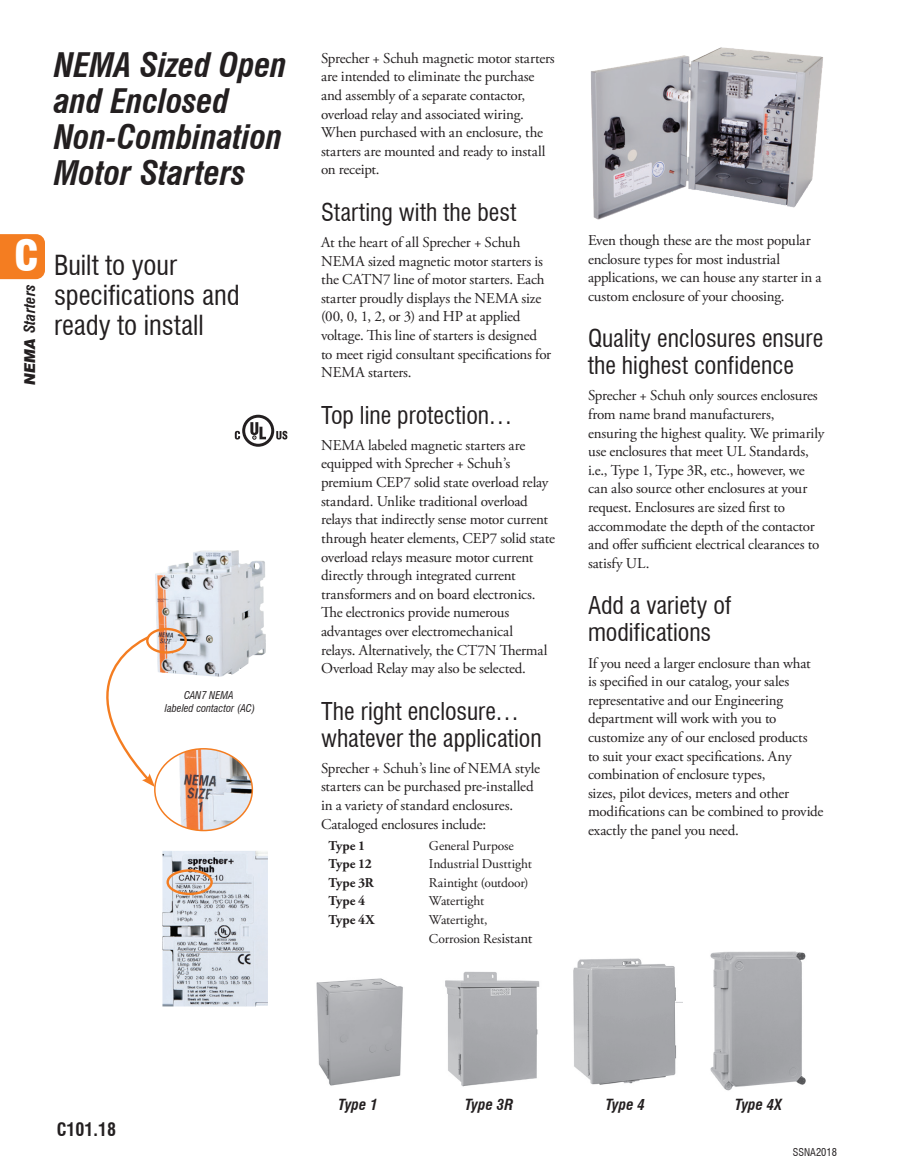
<style>
.page{position:relative;width:918px;height:1175px;background:#fff}
.page>*{position:absolute;margin:0;border:0;box-sizing:border-box;transform-origin:0 0}
.t1{font:900 condensed 42px "Swiss 721 BT";color:#fff}
.t2{font:italic 700 condensed 33px/36px "Swiss 721 BT";letter-spacing:-.005em;color:#231f20}
.t3{font:condensed 27px/30px "Swiss 721 BT";color:#231f20}
.t4{font:condensed 24px/27px "Swiss 721 BT";color:#231f20}
.t5{font:700 condensed 18px "Swiss 721 BT";color:#231f20}
.t6{font:15px/18.6px "Adobe Garamond Pro";letter-spacing:-.01em;color:#231f20}
.t7{font:italic 700 condensed 15px "Swiss 721 BT";color:#231f20}
.t8{font:13.5px/18.6px "Adobe Garamond Pro";letter-spacing:-.01em;color:#231f20}
.t9{font:700 13.5px "Adobe Garamond Pro";letter-spacing:-.01em;color:#231f20}
.t10{font:italic condensed 10.5px/12.6px "Swiss 721 BT";color:#231f20;text-align:center}
.t11{font:condensed 10.5px "Swiss 721 BT";color:#231f20}
.s1{font-weight:900;font-stretch:normal}
.s2{font-size:15px}
</style>
<div class="page">
<div style="left:0;top:234px;width:45px;height:45px;background:#f47d21"></div>
<img style="left:316px;top:978px;width:87px;height:108px">
<img style="left:445px;top:971px;width:95px;height:116px">
<img style="left:573px;top:958px;width:110px;height:127px">
<img style="left:710px;top:951px;width:96px;height:140px">
<svg style="left:148px;top:550px;width:118px;height:127px"></svg>
<img style="left:190px;top:550px;width:47px;height:16px">
<img style="left:162px;top:851px;width:106px;height:155px">
<img style="left:179px;top:748px;width:73px;height:82px">
<div style="left:154px;top:748px;width:99px;height:83px;border:2px solid #f47d21;border-radius:50%"></div>
<div style="left:146px;top:628px;width:41px;height:25px;border:2px solid #f47d21;border-radius:50%"></div>
<svg style="left:106px;top:635px;width:49px;height:152px"></svg>
<div style="left:166px;top:869px;width:47px;height:26px;border:2px solid #f47d21;border-radius:50%"></div>
<svg style="left:235px;top:415px;width:52px;height:32px"></svg>
<img style="left:591px;top:47px;width:232px;height:173px">
<h2 class="t2" style="left:54px;top:47px;width:234px">NEMA Sized Open and Enclosed<br>Non-Combination<br>Motor Starters</h2>
<h1 class="t1" style="left:14px;top:230px;width:27px">C</h1>
<p class="t7" style="left:21px;top:385px;width:102px;rotate:-90deg"><span class="s1">NEMA</span> Starters</p>
<h3 class="t3" style="left:54px;top:250px;width:187px">Built to your specifications and ready to install</h3>
<p class="t10" style="left:165px;top:689px;width:92px">CAN7 NEMA<br>labeled contactor (AC)</p>
<p class="t6" style="left:321px;top:49px;width:235px">Sprecher + Schuh magnetic motor starters are intended to eliminate the purchase and assembly of a separate contactor, overload relay and associated wiring.<br>When purchased with an enclosure, the starters are mounted and ready to install on receipt.</p>
<h3 class="t4" style="left:321px;top:199px;width:197px">Starting with the best</h3>
<p class="t6" style="left:321px;top:233px;width:232px">At the heart of all Sprecher + Schuh NEMA sized magnetic motor starters is the CATN7 line of motor starters. Each starter proudly displays the NEMA size (00, 0, 1, 2, or 3) and HP at applied voltage. This line of starters is designed to meet rigid consultant specifications for NEMA starters.</p>
<h3 class="t4" style="left:321px;top:401px;width:193px">Top line protection…</h3>
<p class="t6" style="left:321px;top:436px;width:236px">NEMA labeled magnetic starters are equipped with Sprecher + Schuh’s premium CEP7 solid state overload relay standard. Unlike traditional overload relays that indirectly sense motor current through heater elements, CEP7 solid state overload relays measure motor current directly through integrated current transformers and on board electronics.<br>The electronics provide numerous advantages over electromechanical<br>relays. Alternatively, the CT7N Thermal Overload Relay may also be selected.</p>
<h3 class="t4" style="left:321px;top:697px;width:222px">The right enclosure… whatever the application</h3>
<p class="t6" style="left:321px;top:759px;width:221px">Sprecher + Schuh’s line of NEMA style starters can be purchased pre-installed in a variety of standard enclosures.<br>Cataloged enclosures include:</p>
<p class="t9" style="left:328px;top:837px;width:38px">Type 1</p>
<p class="t8" style="left:429px;top:836px;width:86px">General Purpose</p>
<p class="t9" style="left:328px;top:856px;width:45px">Type 12</p>
<p class="t8" style="left:429px;top:855px;width:104px">Industrial Dusttight</p>
<p class="t9" style="left:328px;top:874px;width:47px">Type 3R</p>
<p class="t8" style="left:429px;top:873px;width:101px">Raintight (outdoor)</p>
<p class="t9" style="left:328px;top:893px;width:38px">Type 4</p>
<p class="t8" style="left:429px;top:892px;width:57px">Watertight</p>
<p class="t9" style="left:328px;top:912px;width:47px">Type 4X</p>
<p class="t8" style="left:429px;top:911px;width:105px">Watertight,<br>Corrosion Res<span class="s2">istant</span></p>
<p class="t6" style="left:588px;top:231px;width:235px">Even though these are the most popular enclosure types for most industrial applications, we can house any starter in a custom enclosure of your choosing.</p>
<h3 class="t4" style="left:588px;top:325px;width:237px">Quality enclosures ensure the highest confidence</h3>
<p class="t6" style="left:588px;top:387px;width:238px">Sprecher + Schuh only sources enclosures from name brand manufacturers, ensuring the highest quality. We primarily use enclosures that meet UL Standards, i.e., Type 1, Type 3R, etc., however, we can also source other enclosures at your request. Enclosures are sized first to accommodate the depth of the contactor and offer sufficient electrical clearances to satisfy UL.</p>
<h3 class="t4" style="left:588px;top:592px;width:145px">Add a variety of modifications</h3>
<p class="t6" style="left:588px;top:654px;width:237px">If you need a larger enclosure than what<br>is specified in our catalog, your sales representative and our Engineering department will work with you to customize any of our enclosed products<br>to suit your exact specifications. Any combination of enclosure types,<br>sizes, pilot devices, meters and other modifications can be combined to provide exactly the panel you need.</p>
<p class="t5" style="left:57px;top:1118px;width:61px">C101.18</p>
<p class="t7" style="left:339px;top:1095px;width:41px">Type 1</p>
<p class="t7" style="left:465px;top:1095px;width:50px">Type 3R</p>
<p class="t7" style="left:606px;top:1095px;width:41px">Type 4</p>
<p class="t7" style="left:735px;top:1095px;width:48px">Type 4X</p>
<p class="t11" style="left:793px;top:1146px;width:46px">SSNA2018</p>
</div>
